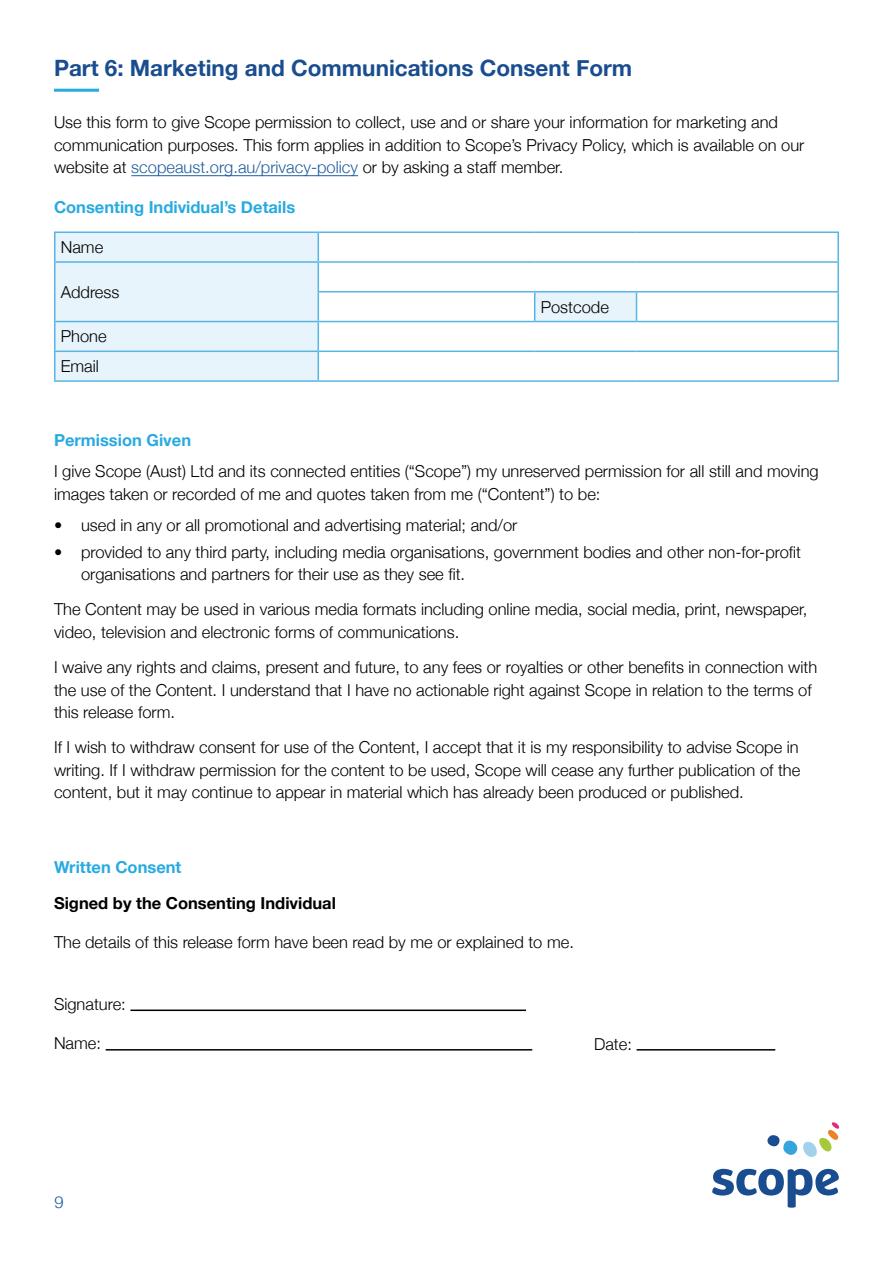
<style>
.page{position:relative;width:893px;height:1263px;background:#fff}
.page>*{position:absolute;margin:0;border:0;box-sizing:border-box;transform-origin:0 0}
.t1{font:700 22.5px "Helvetica Neue";color:#194d90}
.t2{font:300 16.5px/22.5px "Helvetica Neue";color:#000}
.t3{font:700 16.5px "Helvetica Neue";color:#28aae1}
.t4{font:700 16.5px "Helvetica Neue";color:#000}
.t5{font:300 16.5px "Helvetica Neue";color:#13569b}
.s1{color:#215e9e}
</style>
<div class="page">
<svg style="left:712px;top:1169px;width:127px;height:39px"></svg>
<svg style="left:767px;top:1122px;width:73px;height:35px"></svg>
<hr style="left:54px;top:89px;width:45px;height:3px;background:#28aae1">
<hr style="left:131px;top:175px;width:227px;height:1px;background:#215e9e">
<svg style="left:56px;top:233px;width:580px;height:147px;fill:#e7f4fb"></svg>
<hr style="left:837px;top:233px;width:2px;height:28px;background:#58b4e5">
<hr style="left:837px;top:263px;width:2px;height:28px;background:#58b4e5">
<hr style="left:837px;top:322px;width:2px;height:29px;background:#58b4e5">
<hr style="left:837px;top:352px;width:2px;height:28px;background:#58b4e5">
<hr style="left:54px;top:261px;width:264px;height:2px;background:#58b4e5">
<hr style="left:318px;top:261px;width:217px;height:2px;background:#58b4e5">
<hr style="left:535px;top:261px;width:101px;height:2px;background:#58b4e5">
<hr style="left:636px;top:261px;width:203px;height:2px;background:#58b4e5">
<hr style="left:318px;top:291px;width:217px;height:1px;background:#58b4e5">
<hr style="left:535px;top:291px;width:101px;height:1px;background:#58b4e5">
<svg style="left:534px;top:292px;width:1px;height:29px"></svg>
<hr style="left:636px;top:291px;width:203px;height:1px;background:#58b4e5">
<svg style="left:636px;top:292px;width:1px;height:29px"></svg>
<hr style="left:54px;top:321px;width:264px;height:1px;background:#58b4e5">
<hr style="left:318px;top:321px;width:217px;height:1px;background:#58b4e5">
<hr style="left:535px;top:321px;width:101px;height:1px;background:#58b4e5">
<hr style="left:636px;top:321px;width:203px;height:1px;background:#58b4e5">
<svg style="left:318px;top:233px;width:1px;height:147px"></svg>
<hr style="left:54px;top:351px;width:264px;height:1px;background:#58b4e5">
<hr style="left:54px;top:380px;width:264px;height:2px;background:#58b4e5">
<hr style="left:54px;top:231px;width:264px;height:2px;background:#58b4e5">
<hr style="left:54px;top:233px;width:2px;height:28px;background:#58b4e5">
<hr style="left:318px;top:231px;width:217px;height:2px;background:#58b4e5">
<hr style="left:535px;top:231px;width:101px;height:2px;background:#58b4e5">
<hr style="left:636px;top:231px;width:203px;height:2px;background:#58b4e5">
<hr style="left:54px;top:263px;width:2px;height:29px;background:#58b4e5">
<hr style="left:54px;top:292px;width:2px;height:29px;background:#58b4e5">
<hr style="left:837px;top:292px;width:2px;height:29px;background:#58b4e5">
<hr style="left:54px;top:322px;width:2px;height:29px;background:#58b4e5">
<hr style="left:54px;top:352px;width:2px;height:28px;background:#58b4e5">
<hr style="left:318px;top:351px;width:217px;height:1px;background:#58b4e5">
<hr style="left:535px;top:351px;width:101px;height:1px;background:#58b4e5">
<hr style="left:636px;top:351px;width:203px;height:1px;background:#58b4e5">
<hr style="left:318px;top:380px;width:217px;height:2px;background:#58b4e5">
<hr style="left:535px;top:380px;width:101px;height:2px;background:#58b4e5">
<hr style="left:636px;top:380px;width:203px;height:2px;background:#58b4e5">
<hr style="left:130px;top:1009px;width:396px;height:2px;background:#000">
<hr style="left:106px;top:1049px;width:426px;height:1px;background:#000">
<hr style="left:636px;top:1049px;width:139px;height:1px;background:#000">
<h1 class="t1" style="left:54px;top:50px;width:580px">Part 6: Marketing and Communications Consent Form</h1>
<p class="t2" style="left:54px;top:110px;width:752px">Use this form to give Scope permission to collect, use and or share your information for marketing and communication purposes. This form applies in addition to Scope’s Privacy Policy, which is available on our website at <span class="s1">scopeaust.org.au/privacy-policy</span> or by asking a staff member.</p>
<p class="t3" style="left:54px;top:194px;width:243px">Consenting Individual’s Details</p>
<p class="t2" style="left:61px;top:235px;width:44px">Name</p>
<p class="t2" style="left:61px;top:279px;width:60px">Address</p>
<p class="t2" style="left:541px;top:294px;width:70px">Postcode</p>
<p class="t2" style="left:61px;top:320px;width:47px;line-height:29.7px">Phone<br>Email</p>
<p class="t3" style="left:54px;top:427px;width:139px">Permission Given</p>
<p class="t2" style="left:54px;top:459px;width:766px">I give Scope (Aust) Ltd and its connected entities (“Scope”) my unreserved permission for all still and moving images taken or recorded of me and quotes taken from me (“Content”) to be:</p>
<p class="t2" style="left:54px;top:512px;width:465px">• used in any or all promotional and advertising material; and/or</p>
<p class="t2" style="left:81px;top:539px;width:722px;text-indent:-27px">• provided to any third party, including media organisations, government bodies and other non-for-profit organisations and partners for their use as they see fit.</p>
<p class="t2" style="left:54px;top:597px;width:755px">The Content may be used in various media formats including online media, social media, print, newspaper, video, television and electronic forms of communications.</p>
<p class="t2" style="left:54px;top:655px;width:765px">I waive any rights and claims, present and future, to any fees or royalties or other benefits in connection with the use of the Content. I understand that I have no actionable right against Scope in relation to the terms of this release form.</p>
<p class="t2" style="left:54px;top:735px;width:748px;text-align:justify">If I wish to withdraw consent for use of the Content, I accept that it is my responsibility to advise Scope in writing. If I withdraw permission for the content to be used, Scope will cease any further publication of the content, but it may continue to appear in material which has already been produced or published.</p>
<p class="t3" style="left:54px;top:854px;width:129px">Written Consent</p>
<p class="t4" style="left:54px;top:890px;width:284px">Signed by the Consenting Individual</p>
<p class="t2" style="left:54px;top:930px;width:521px">The details of this release form have been read by me or explained to me.</p>
<p class="t2" style="left:54px;top:992px;width:73px">Signature:</p>
<p class="t2" style="left:54px;top:1031px;width:49px">Name:</p>
<p class="t2" style="left:594px;top:1031px;width:39px">Date:</p>
<p class="t5" style="left:55px;top:1188px;width:11px">9</p>
</div>
